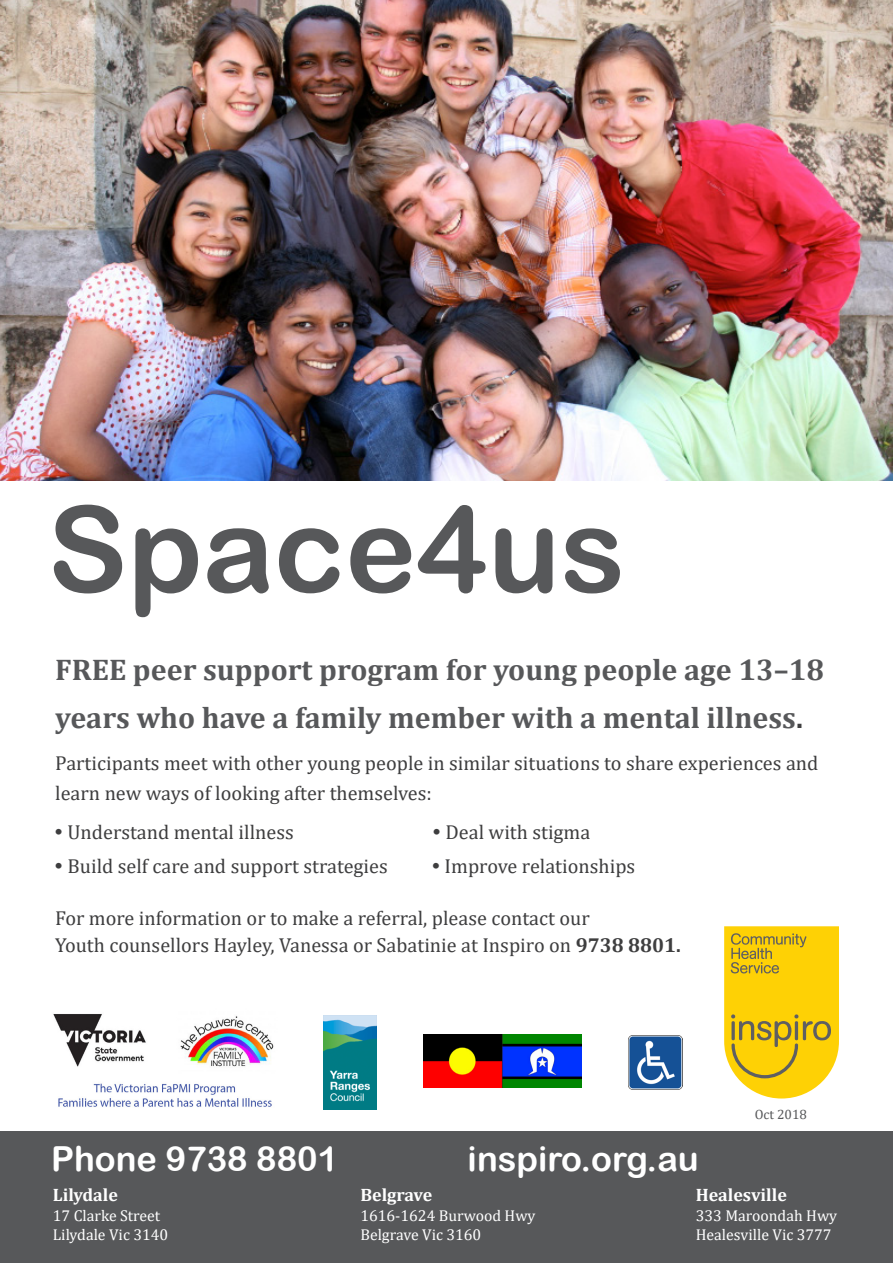
<style>
.page{position:relative;width:893px;height:1263px;background:#fff}
.page>*{position:absolute;margin:0;border:0;box-sizing:border-box;transform-origin:0 0}
.t1{font:120px "Arial Rounded MT Bold";color:#57585a}
.t2{font:34.5px "Arial Rounded MT Bold";color:#fff}
.t3{font:700 30px/48px "Cambria";color:#57585a}
.t4{font:20.25px/30px "Cambria";color:#3e3e3f}
.t5{font:700 18px "Cambria";color:#fff}
.t6{font:15.75px "Cambria";color:#fff}
.t7{font:13.5px "Cambria";color:#57585a}
.s1{color:#3e3e3f}
.s2{font-family:"Arial Rounded MT Bold"}
.s3{font-weight:700}
</style>
<div class="page">
<img style="left:0;top:0;width:893px;height:480px">
<svg style="left:724px;top:926px;width:115px;height:172px"></svg>
<div style="left:0;top:1131px;width:893px;height:132px;background:#57585a"></div>
<img style="left:53px;top:1014px;width:221px;height:93px">
<img style="left:323px;top:1015px;width:53px;height:94px">
<img style="left:424px;top:1035px;width:157px;height:52px">
<img style="left:628px;top:1035px;width:54px;height:54px">
<p class="t1" style="left:47px;top:478px;width:579px">Space4us</p>
<p class="t3" style="left:55px;top:645px;width:771px">FREE peer support program for young people age 13–18 years who have a family member with a mental illness<span class="s1">.</span></p>
<p class="t4" style="left:55px;top:748px;width:765px">Participants meet with other young people in similar situations to share experiences and learn new ways of looking after themselves:</p>
<p class="t4" style="left:55px;top:817px;width:240px"><span class="s2">•</span> Understand mental illness</p>
<p class="t4" style="left:433px;top:817px;width:159px"><span class="s2">•</span> Deal with stigma</p>
<p class="t4" style="left:55px;top:851px;width:334px"><span class="s2">•</span> Build self care and support strategies</p>
<p class="t4" style="left:432px;top:851px;width:204px"><span class="s2">•</span> Improve relationships</p>
<p class="t4" style="left:55px;top:905px;width:627px;line-height:27px">For more information or to make a referral, please contact our<br>Youth counsellors Hayley, Vanessa or Sabatinie at Inspiro on <span class="s3">9738 8801.</span></p>
<p class="t2" style="left:51px;top:1138px;width:289px">Phone 9738 8801</p>
<p class="t2" style="left:468px;top:1138px;width:233px">inspiro.org.au</p>
<p class="t7" style="left:755px;top:1106px;width:54px">Oct 2018</p>
<p class="t5" style="left:53px;top:1182px;width:67px">Lilydale</p>
<p class="t6" style="left:53px;top:1206px;width:109px">17 Clarke Street</p>
<p class="t6" style="left:53px;top:1225px;width:117px">Lilydale Vic 3140</p>
<p class="t5" style="left:360px;top:1182px;width:73px">Belgrave</p>
<p class="t6" style="left:360px;top:1206px;width:177px">1616-1624 Burwood Hwy</p>
<p class="t6" style="left:360px;top:1225px;width:122px">Belgrave Vic 3160</p>
<p class="t5" style="left:696px;top:1182px;width:93px">Healesville</p>
<p class="t6" style="left:696px;top:1206px;width:143px">333 Maroondah Hwy</p>
<p class="t6" style="left:696px;top:1225px;width:138px">Healesville Vic 3777</p>
</div>
